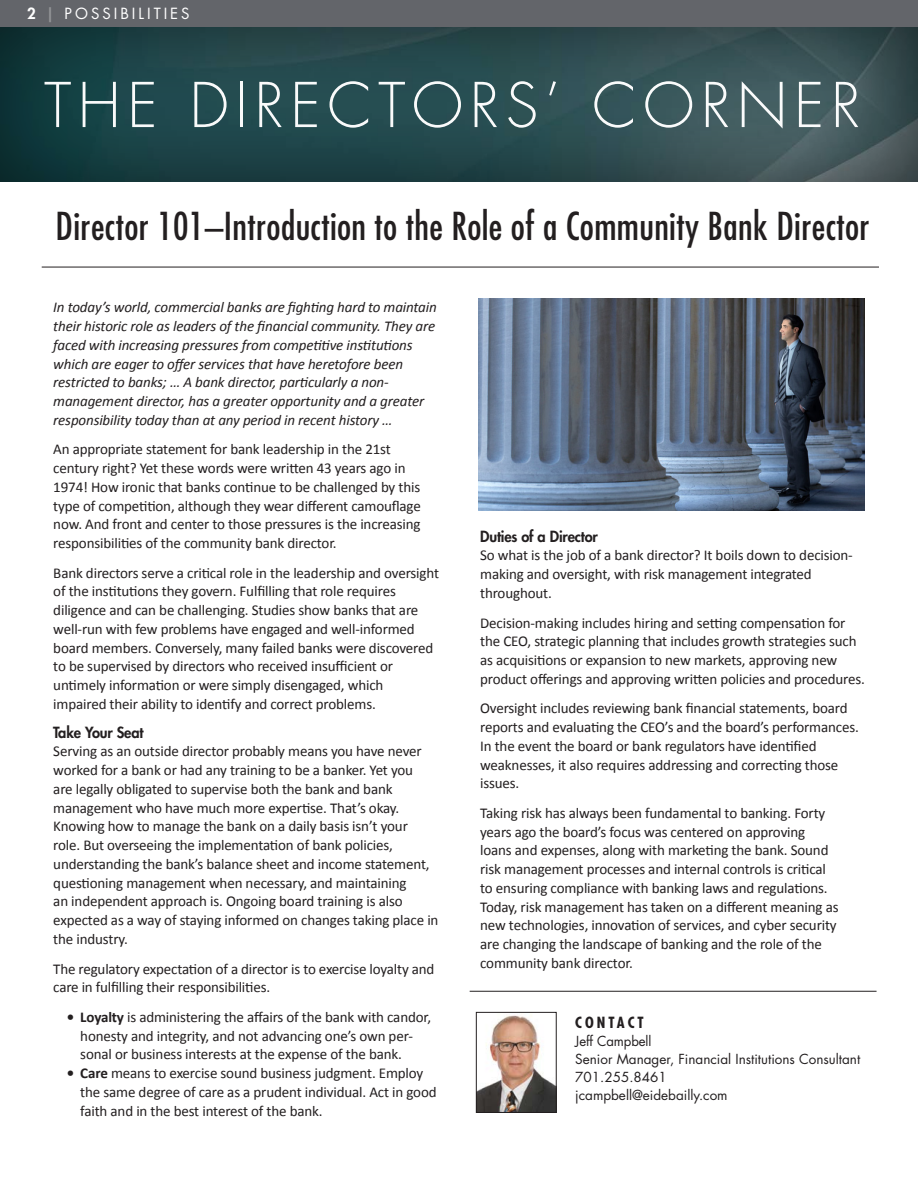
<style>
.page{position:relative;width:918px;height:1188px;background:#fff}
.page>*{position:absolute;margin:0;border:0;box-sizing:border-box;transform-origin:0 0}
.t1{font:300 60px "Futura";letter-spacing:.11em;color:#fff}
.t2{font:condensed 37.5px "Futura";letter-spacing:.01em;color:#231f20}
.Body_Style{font:15px/18.8px "Calibri";letter-spacing:-.01em;color:#231f20}
.Body_Style-2{font:italic 15px/18.8px "Calibri";letter-spacing:-.01em;color:#231f20}
.Body_Style-3{font:800 15px "Futura";letter-spacing:-.01em;color:#231f20}
.t3{font:15px "Futura";letter-spacing:.2em;color:#fff}
.t4{font:700 condensed 15px "Futura";letter-spacing:.2em;color:#231f20}
.t5{font:13.5px "Futura";color:#231f20}
.s1{font-weight:800}
.s2{font-weight:800;color:#939598}
.s3{font-weight:700}
</style>
<div class="page">
<div style="left:0;top:0;width:918px;height:27px;background:#63656a"></div>
<div style="left:0;top:26px;width:918px;height:156px;background:#231f20;opacity:.75"></div>
<hr style="left:42px;top:267px;width:837px;height:1px;background:#231f20">
<hr style="left:470px;top:991px;width:407px;height:1px;background:#231f20">
<img style="left:478px;top:1015px;width:77px;height:96px">
<div style="left:476px;top:1012px;width:81px;height:101px;border:1px solid #231f20"></div>
<img style="left:479px;top:298px;width:386px;height:213px">
<p class="t3" style="left:27px;top:4px;width:164px"><span class="s1">2</span> <span class="s2">|</span> POSSIBILITIES</p>
<h1 class="t1" style="left:44px;top:69px;width:818px">THE DIRECTORS’ CORNER</h1>
<p class="t2" style="left:56px;top:203px;width:816px">Director 101–Introduction to the Role of a Community Bank Director</p>
<p class="Body_Style-2" style="left:53px;top:297px;width:385px">In today’s world, commercial banks are fighting hard to maintain their historic role as leaders of the financial community. They are faced with increasing pressures from competitive institutions which are eager to offer services that have heretofore been restricted to banks; … A bank director, particularly a non&shy;management director, has a greater opportunity and a greater responsibility today than at any period in recent history …</p>
<p class="Body_Style" style="left:53px;top:440px;width:369px">An appropriate statement for bank leadership in the 21st century right? Yet these words were written 43 years ago in 1974! How ironic that banks continue to be challenged by this type of competition, although they wear different camouflage now. And front and center to those pressures is the increasing responsibilities of the community bank director.</p>
<p class="Body_Style" style="left:53px;top:563px;width:387px">Bank directors serve a critical role in the leadership and oversight of the institutions they govern. Fulfilling that role requires diligence and can be challenging. Studies show banks that are well-run with few problems have engaged and well-informed board members. Conversely, many failed banks were discovered to be supervised by directors who received insufficient or untimely information or were simply disengaged, which impaired their ability to identify and correct problems.</p>
<p class="Body_Style-3" style="left:53px;top:723px;width:92px">Take Your Seat</p>
<p class="Body_Style" style="left:53px;top:742px;width:387px">Serving as an outside director probably means you have never worked for a bank or had any training to be a banker. Yet you<br>are legally obligated to supervise both the bank and bank management who have much more expertise. That’s okay.<br>Knowing how to manage the bank on a daily basis isn’t your role. But overseeing the implementation of bank policies, understanding the bank’s balance sheet and income statement, questioning management when necessary, and maintaining<br>an independent approach is. Ongoing board training is also expected as a way of staying informed on changes taking place in the industry.</p>
<p class="Body_Style" style="left:53px;top:959px;width:383px">The regulatory expectation of a director is to exercise loyalty and care in fulfilling their responsibilities.</p>
<p class="Body_Style" style="left:80px;top:1008px;width:352px;text-indent:-14px"><span class="s3">• Loyalty</span> is administering the affairs of the bank with candor, honesty and integrity, and not advancing one’s own per&shy;sonal or business interests at the expense of the bank.</p>
<p class="Body_Style" style="left:80px;top:1064px;width:358px;text-indent:-14px"><span class="s3">• Care</span> means to exercise sound business judgment. Employ the same degree of care as a prudent individual. Act in good faith and in the best interest of the bank.</p>
<p class="Body_Style-3" style="left:480px;top:527px;width:119px">Duties of a Director</p>
<p class="Body_Style" style="left:480px;top:546px;width:374px">So what is the job of a bank director? It boils down to decision&shy;making and oversight, with risk management integrated throughout.</p>
<p class="Body_Style" style="left:480px;top:613px;width:386px">Decision-making includes hiring and setting compensation for the CEO, strategic planning that includes growth strategies such as acquisitions or expansion to new markets, approving new product offerings and approving written policies and procedures.</p>
<p class="Body_Style" style="left:480px;top:699px;width:380px">Oversight includes reviewing bank financial statements, board reports and evaluating the CEO’s and the board’s performances.<br>In the event the board or bank regulators have identified weaknesses, it also requires addressing and correcting those issues.</p>
<p class="Body_Style" style="left:480px;top:804px;width:360px">Taking risk has always been fundamental to banking. Forty years ago the board’s focus was centered on approving loans and expenses, along with marketing the bank. Sound risk management processes and internal controls is critical to ensuring compliance with banking laws and regulations.<br>Today, risk management has taken on a different meaning as new technologies, innovation of services, and cyber security are changing the landscape of banking and the role of the community bank director.</p>
<p class="t4" style="left:575px;top:1013px;width:70px">CONTACT</p>
<p class="t5" style="left:575px;top:1032px;width:78px">Jeff Campbell</p>
<p class="t5" style="left:575px;top:1050px;width:287px">Senior Manager, Financial Institutions Consultant</p>
<p class="t5" style="left:575px;top:1068px;width:93px">701.255.8461</p>
<p class="t5" style="left:575px;top:1086px;width:154px">jcampbell@eidebailly.com</p>
</div>
